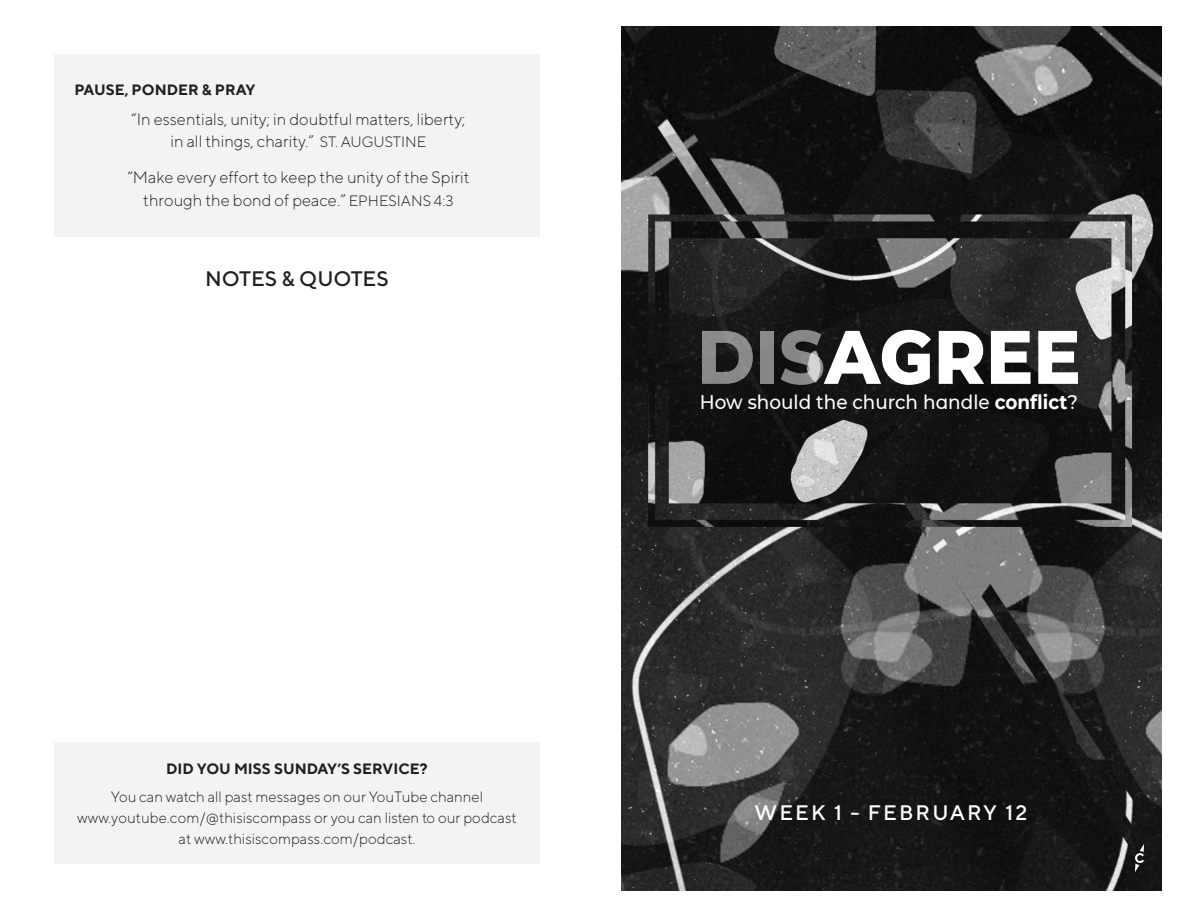
<style>
.page{position:relative;width:1188px;height:918px;background:#fff}
.page>*{position:absolute;margin:0;border:0;box-sizing:border-box;transform-origin:0 0}
.t1{font:800 75.6px "CMG Sans";color:#fff;scale:.93 1}
.t2{font:500 21px "TT Norms";letter-spacing:.1em;color:#fff}
.t3{font:500 21px "TT Norms";color:#231f20}
.t4{font:500 19.8px "CMG Sans";color:#fff;scale:.93 1}
.t5{font:300 16.5px/22.5px "TT Norms";color:#231f20;text-align:center}
.t6{font:300 15px/21px "TT Norms";color:#231f20;text-align:center}
.t7{font:700 15px "TT Norms";color:#231f20}
.s1{font-size:15px}
.s2{font-weight:700}
</style>
<div class="page">
<div style="left:54px;top:742px;width:486px;height:122px;background:#f2f3f4"></div>
<img style="left:622px;top:27px;width:539px;height:863px">
<svg style="left:1135px;top:844px;width:9px;height:28px"></svg>
<div style="left:54px;top:54px;width:486px;height:183px;background:#f2f3f4"></div>
<p class="t7" style="left:74px;top:81px;width:183px">PAUSE, PONDER &amp; PRAY</p>
<p class="t5" style="left:131px;top:107px;width:336px">“In essentials, unity; in doubtful matters, liberty; in all things, charity.” <span class="s1">ST. AUGUSTINE</span></p>
<p class="t5" style="left:127px;top:166px;width:344px">“Make every effort to keep the unity of the Spirit through the bond of peace.” <span class="s1">EPHESIANS 4:3</span></p>
<p class="t3" style="left:205px;top:266px;width:185px">NOTES &amp; QUOTES</p>
<p class="t7" style="left:166px;top:759px;width:263px">DID YOU MISS SUNDAY’S SERVICE?</p>
<p class="t6" style="left:77px;top:786px;width:441px">You can watch all past messages on our YouTube channel www.youtube.com/@thisiscompass or you can listen to our podcast at www.thisiscompass.com/podcast.</p>
<h1 class="t1" style="left:697px;top:302px;width:414px">DISAGREE</h1>
<p class="t4" style="left:700px;top:389px;width:408px">How should the church handle <span class="s2">conflict</span>?</p>
<p class="t2" style="left:755px;top:800px;width:274px">WEEK 1 - FEBRUARY 12</p>
</div>
